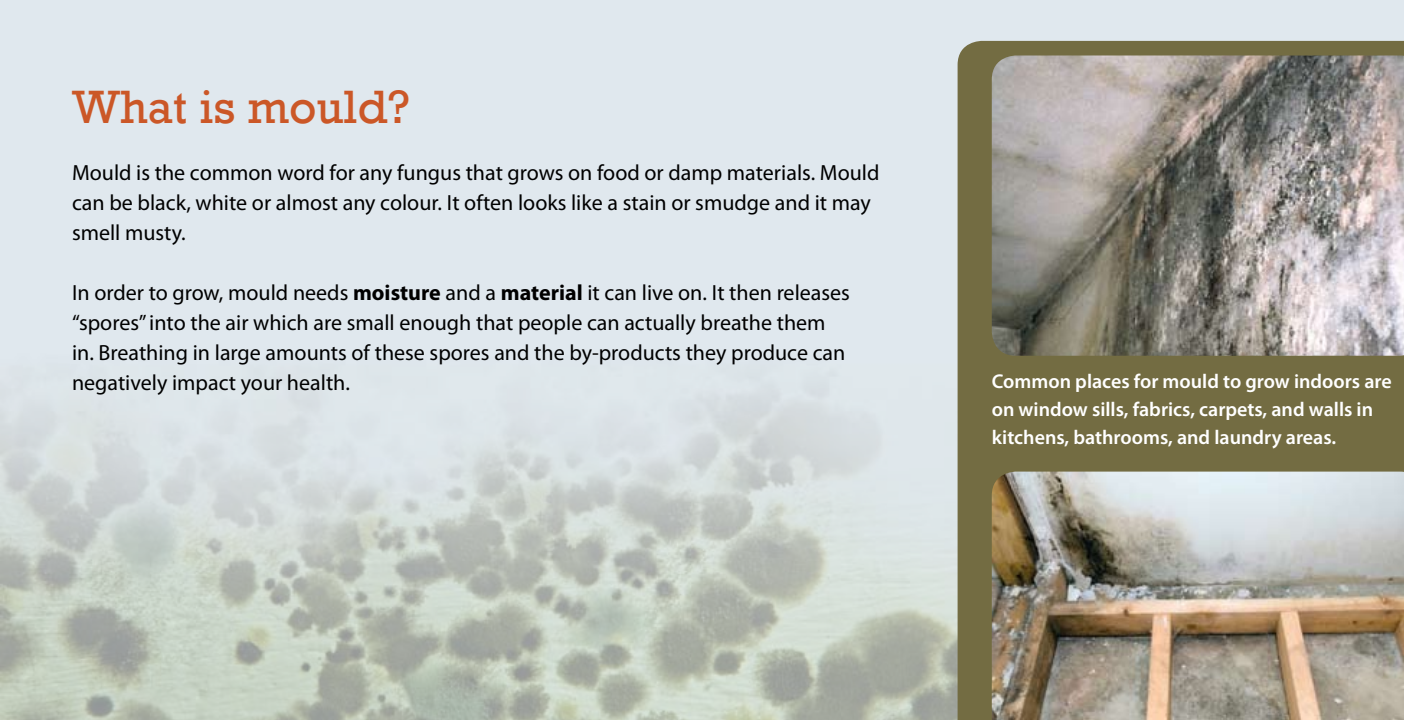
<style>
.page{position:relative;width:1404px;height:720px;background:#e0e8ee}
.page>*{position:absolute;margin:0;border:0;box-sizing:border-box;transform-origin:0 0}
.t1{font:48px "Rockwell";color:#cb5727}
.t2{font:22px/30px "Myriad Pro";color:#000}
.t3{font:600 20px/28px "Myriad Pro";color:#fff}
.s1{font-weight:700}
</style>
<div class="page">
<img style="left:0;top:112px;width:958px;height:608px">
<div style="left:958px;top:41px;width:446px;height:679px;background:#736c42"></div>
<img style="left:992px;top:56px;width:412px;height:300px">
<img style="left:992px;top:472px;width:412px;height:248px">
<h1 class="t1" style="left:72px;top:79px;width:340px">What is mould?</h1>
<p class="t2" style="left:72px;top:158px;width:809px">Mould is the common word for any fungus that grows on food or damp materials. Mould can be black, white or almost any colour. It often looks like a stain or smudge and it may smell musty.</p>
<p class="t2" style="left:72px;top:278px;width:779px">In order to grow, mould needs <span class="s1">moisture</span> and a <span class="s1">material</span> it can live on. It then releases “spores” into the air which are small enough that people can actually breathe them in. Breathing in large amounts of these spores and the by-products they produce can negatively impact your health.</p>
<p class="t3" style="left:992px;top:367px;width:401px">Common places for mould to grow indoors are on window sills, fabrics, carpets, and walls in kitchens, bathrooms, and laundry areas.</p>
</div>
